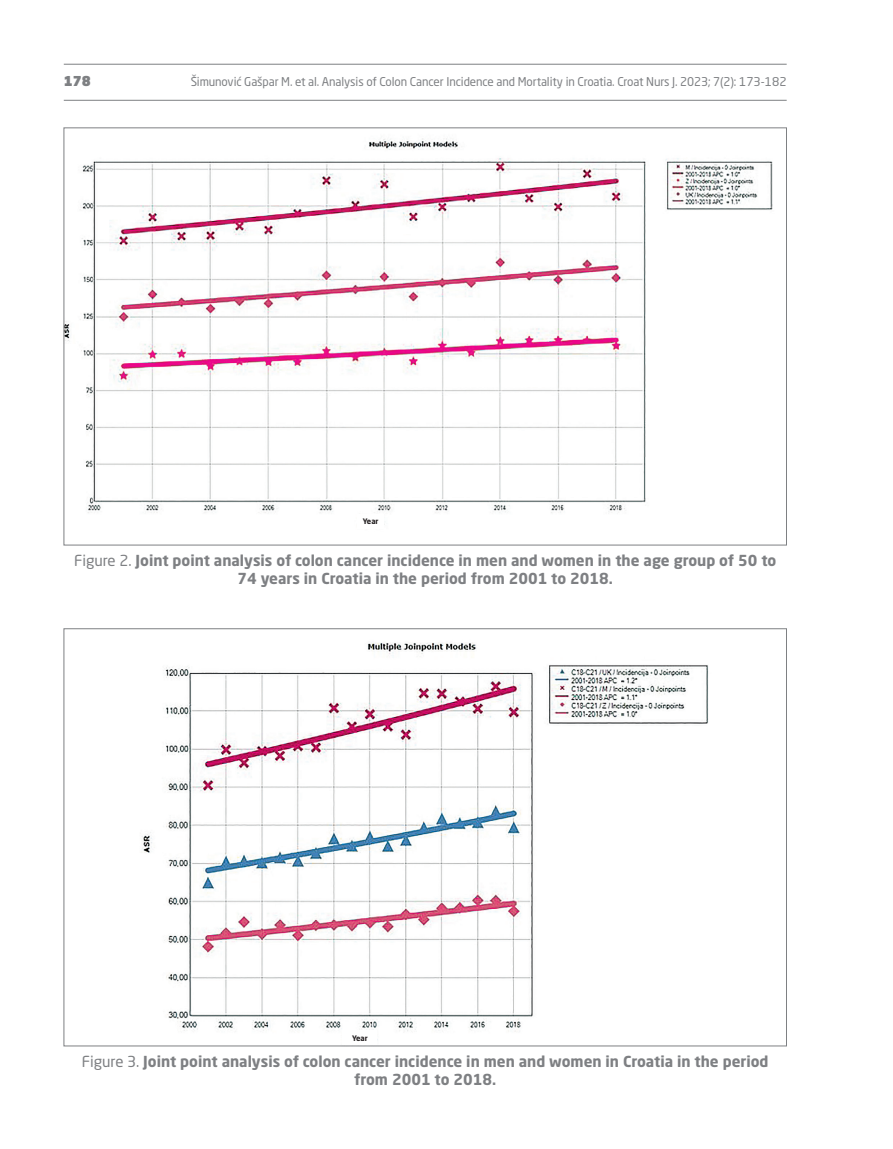
<style>
.page{position:relative;width:893px;height:1149px;background:#fff}
.page>*{position:absolute;margin:0;border:0;box-sizing:border-box;transform-origin:0 0}
.tablica_naslov{font:700 15px/18px "Neo Sans";color:#7e8083;text-align:center}
.t1{font:900 13.5px "Neo Sans";color:#7e8083}
.t2{font:12px "Neo Sans";letter-spacing:-.01em;color:#7e8083}
.tablica_naslov-2{font:700 7.5px "Neo Sans";color:#231f20}
.s1{font-weight:400}
</style>
<div class="page">
<hr style="left:64px;top:64px;width:723px;height:1px;background:#7e8083">
<hr style="left:64px;top:100px;width:723px;height:1px;background:#7e8083">
<img style="left:66px;top:138px;width:707px;height:387px">
<img style="left:142px;top:642px;width:566px;height:398px">
<div style="left:357px;top:514px;width:27px;height:14px;background:#fff"></div>
<div style="left:343px;top:1030px;width:34px;height:14px;background:#fff"></div>
<p class="t1" style="left:64px;top:72px;width:29px">178</p>
<p class="t2" style="left:191px;top:74px;width:597px">Šimunović Gašpar M. et al. Analysis of Colon Cancer Incidence and Mortality in Croatia. Croat Nurs J. 2023; 7(2): 173-182</p>
<p class="tablica_naslov-2" style="left:363px;top:516px;width:17px">Year</p>
<p class="tablica_naslov" style="left:74px;top:550px;width:704px"><span class="s1">Figure 2.</span> Joint point analysis of colon cancer incidence in men and women in the age group of 50 to<br>74 years in Croatia in the period from 2001 to 2018.</p>
<p class="tablica_naslov-2" style="left:352px;top:1032px;width:17px">Year</p>
<p class="tablica_naslov" style="left:82px;top:1051px;width:688px"><span class="s1">Figure 3.</span> Joint point analysis of colon cancer incidence in men and women in Croatia in the period from 2001 to 2018.</p>
</div>
